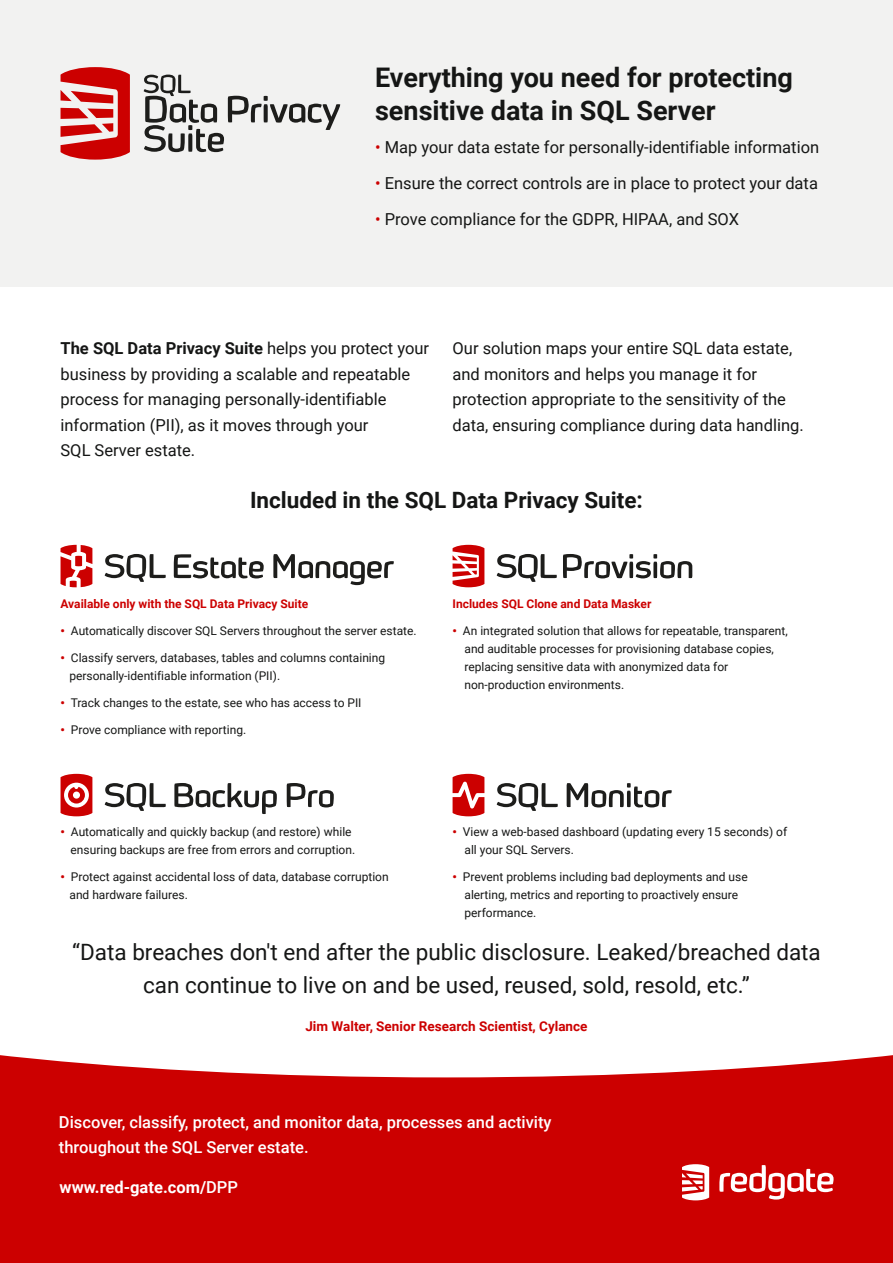
<style>
.page{position:relative;width:893px;height:1263px;background:#fff}
.page>*{position:absolute;margin:0;border:0;box-sizing:border-box;transform-origin:0 0}
.t1{font:700 27px/33px "Roboto";color:#151615}
.t2{font:22.5px/33px "Roboto";color:#151615;text-align:center}
.t3{font:700 22.5px "Roboto";color:#151615}
.t4{font:16.5px/25.5px "Roboto";color:#151615}
.t5{font:500 16.5px/25.5px "Roboto";color:#fff}
.t6{font:700 16.5px "Roboto";color:#fff}
.t7{font:700 13.5px "Roboto";color:#c00}
.t8{font:12px/18px "Roboto";color:#151615}
.t9{font:700 12px "Roboto";color:#c00}
.s1{color:#c00}
.s2{font-weight:700}
.s3{font-weight:900;color:#c00}
.s4{font-weight:500}
</style>
<div class="page">
<div style="left:0;top:0;width:893px;height:287px;background:#f2f2f1"></div>
<svg style="left:144px;top:75px;width:196px;height:77px"></svg>
<svg style="left:61px;top:67px;width:69px;height:93px"></svg>
<svg style="left:0;top:1055px;width:893px;height:208px;fill:#c00"></svg>
<svg style="left:682px;top:1164px;width:27px;height:36px"></svg>
<svg style="left:719px;top:1165px;width:115px;height:34px"></svg>
<svg style="left:105px;top:554px;width:61px;height:28px"></svg>
<svg style="left:174px;top:554px;width:90px;height:24px"></svg>
<svg style="left:273px;top:554px;width:121px;height:31px"></svg>
<svg style="left:61px;top:545px;width:31px;height:42px"></svg>
<svg style="left:453px;top:545px;width:31px;height:42px"></svg>
<svg style="left:497px;top:554px;width:60px;height:28px"></svg>
<svg style="left:563px;top:554px;width:129px;height:24px"></svg>
<svg style="left:61px;top:774px;width:31px;height:42px"></svg>
<svg style="left:105px;top:783px;width:61px;height:28px"></svg>
<svg style="left:174px;top:783px;width:103px;height:31px"></svg>
<svg style="left:287px;top:783px;width:47px;height:24px"></svg>
<svg style="left:497px;top:783px;width:61px;height:28px"></svg>
<svg style="left:567px;top:783px;width:105px;height:24px"></svg>
<svg style="left:453px;top:774px;width:31px;height:42px"></svg>
<h1 class="t1" style="left:375px;top:60px;width:419px">Everything you need for protecting sensitive data in SQL Server</h1>
<h3 class="t4" style="left:375px;top:134px;width:446px"><span class="s1">•</span> Map your data estate for personally-identifiable information</h3>
<h3 class="t4" style="left:375px;top:170px;width:444px"><span class="s1">•</span> Ensure the correct controls are in place to protect your data</h3>
<h3 class="t4" style="left:375px;top:206px;width:366px"><span class="s1">•</span> Prove compliance for the GDPR, HIPAA, and SOX</h3>
<h3 class="t4" style="left:61px;top:335px;width:370px"><span class="s2">The SQL Data Privacy Suite</span> helps you protect your business by providing a scalable and repeatable process for managing personally-identifiable information (PII), as it moves through your<br>SQL Server estate.</h3>
<h3 class="t4" style="left:453px;top:335px;width:353px">Our solution maps your entire SQL data estate, and monitors and helps you manage it for protection appropriate to the sensitivity of the data, ensuring compliance during data handling.</h3>
<h2 class="t3" style="left:250px;top:484px;width:394px">Included in the SQL Data Privacy Suite:</h2>
<p class="t9" style="left:61px;top:595px;width:249px">Available only with the SQL Data Privacy Suite</p>
<p class="t8" style="left:61px;top:621px;width:358px"><span class="s3">•</span> Automatically discover SQL Servers throughout the server estate.</p>
<p class="t8" style="left:69px;top:648px;width:317px;text-indent:-9px"><span class="s3">•</span> Classify servers, databases, tables and columns containing personally-identifiable information (PII).</p>
<p class="t8" style="left:61px;top:693px;width:303px"><span class="s3">•</span> Track changes to the estate, see who has access to PII</p>
<p class="t8" style="left:61px;top:720px;width:187px"><span class="s3">•</span> Prove compliance with reporting.</p>
<p class="t8" style="left:71px;top:822px;width:286px;text-indent:-10px"><span class="s3">•</span> Automatically and quickly backup (and restore) while ensuring backups are free from errors and corruption.</p>
<p class="t8" style="left:69px;top:867px;width:321px;text-indent:-9px"><span class="s3">•</span> Protect against accidental loss of data, database corruption and hardware failures.</p>
<p class="t9" style="left:453px;top:595px;width:200px">Includes SQL Clone and Data Masker</p>
<p class="t8" style="left:464px;top:621px;width:325px;text-indent:-12px"><span class="s3">•</span> An integrated solution that allows for repeatable, transparent, and auditable processes for provisioning database copies, replacing sensitive data with anonymized data for non-production environments.</p>
<p class="t8" style="left:464px;top:822px;width:324px;text-indent:-12px"><span class="s3">•</span> View a web-based dashboard (updating every 15 seconds) of all your SQL Servers.</p>
<p class="t8" style="left:464px;top:867px;width:285px;text-indent:-12px"><span class="s3">•</span> Prevent problems including bad deployments and use alerting, metrics and reporting to proactively ensure performance.</p>
<h2 class="t2" style="left:72px;top:935px;width:750px">“Data breaches don't end after the public disclosure. Leaked/breached data can continue to live on and be used, reused, sold, resold, etc.”</h2>
<p class="t7" style="left:305px;top:1016px;width:284px">Jim Walter, Senior Research Scientist, Cylance</p>
<h3 class="t5" style="left:59px;top:1108px;width:494px">Discover, classify, protect, and monitor data, processes and activity throughout the SQL Server estate.</h3>
<h3 class="t6" style="left:60px;top:1175px;width:180px">www.red-gate.com/<span class="s4">DPP</span></h3>
</div>
